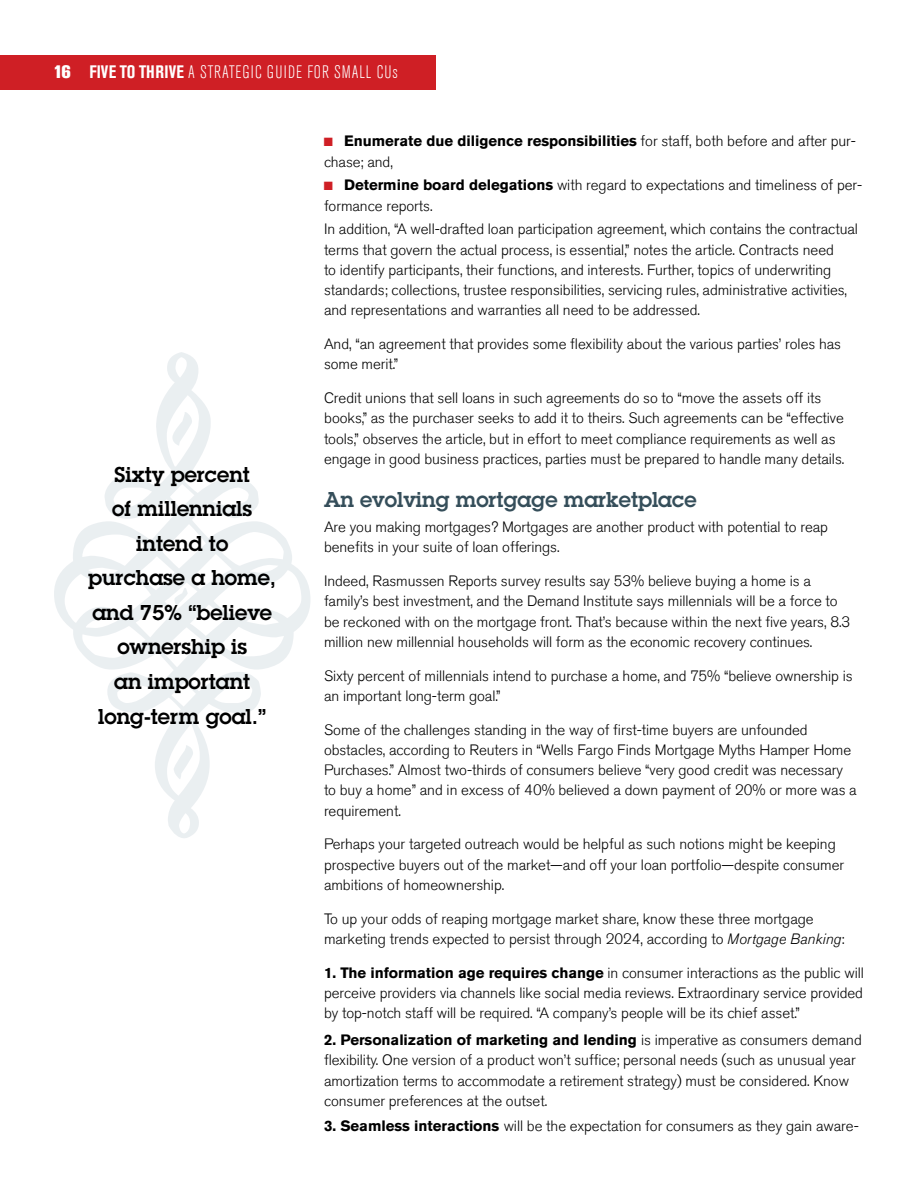
<style>
.page{position:relative;width:918px;height:1188px;background:#fff}
.page>*{position:absolute;margin:0;border:0;box-sizing:border-box;transform-origin:0 0}
.t1{font:600 21px/34.5px "Lubalin Graph Std";color:#000;text-align:center}
.t2{font:600 21px "Lubalin Graph Std";color:#354e5a}
.t3{font:300 condensed 18px "Akzidenz Grotesk Std";letter-spacing:.055em;color:#fff}
.t4{font:300 15px/20.2px "Akzidenz Grotesk Std";letter-spacing:-.005em;color:#000}
.s1{font-weight:800;font-stretch:normal}
.s2{font-weight:700}
.s3{color:#cf1f25}
.s4{font-style:italic}
</style>
<div class="page">
<div style="left:0;top:55px;width:435px;height:35px;background:#cf1f25"></div>
<svg style="left:54px;top:352px;width:256px;height:486px"></svg>
<p class="t3" style="left:54px;top:62px;width:346px"><span class="s1">16</span> <span class="s2">FIVE TO THRIVE</span> A STRATEGIC GUIDE FOR SMALL CUs</p>
<h1 class="t1" style="left:88px;top:457px;width:189px">Sixty percent<br>of millennials intend to purchase a home, and 75% “believe ownership is<br>an important long-term goal.”</h1>
<p class="t4" style="left:324px;top:131px;width:533px"><span class="s3">■</span> <span class="s2">Enumerate due diligence responsibilities</span> for staff, both before and after pur&shy;chase; and,</p>
<p class="t4" style="left:324px;top:175px;width:540px"><span class="s3">■</span> <span class="s2">Determine board delegations</span> with regard to expectations and timeliness of per&shy;formance reports.</p>
<p class="t4" style="left:324px;top:219px;width:535px">In addition, “A well-drafted loan participation agreement, which contains the contractual terms that govern the actual process, is essential,” notes the article. Contracts need<br>to identify participants, their functions, and interests. Further, topics of underwriting standards; collections, trustee responsibilities, servicing rules, administrative activities, and representations and warranties all need to be addressed.</p>
<p class="t4" style="left:324px;top:334px;width:519px">And, “an agreement that provides some flexibility about the various parties’ roles has some merit.”</p>
<p class="t4" style="left:324px;top:388px;width:522px">Credit unions that sell loans in such agreements do so to “move the assets off its books,” as the purchaser seeks to add it to theirs. Such agreements can be “effective tools,” observes the article, but in effort to meet compliance requirements as well as engage in good business practices, parties must be prepared to handle many details.</p>
<h1 class="t2" style="left:324px;top:485px;width:374px">An evolving mortgage marketplace</h1>
<p class="t4" style="left:324px;top:517px;width:506px">Are you making mortgages? Mortgages are another product with potential to reap benefits in your suite of loan offerings.</p>
<p class="t4" style="left:324px;top:571px;width:528px">Indeed, Rasmussen Reports survey results say 53% believe buying a home is a family’s best investment, and the Demand Institute says millennials will be a force to be reckoned with on the mortgage front. That’s because within the next five years, 8.3 million new millennial households will form as the economic recovery continues.</p>
<p class="t4" style="left:324px;top:666px;width:530px">Sixty percent of millennials intend to purchase a home, and 75% “believe ownership is an important long-term goal.”</p>
<p class="t4" style="left:324px;top:720px;width:534px">Some of the challenges standing in the way of first-time buyers are unfounded obstacles, according to Reuters in “Wells Fargo Finds Mortgage Myths Hamper Home Purchases.” Almost two-thirds of consumers believe “very good credit was necessary to buy a home” and in excess of 40% believed a down payment of 20% or more was a requirement.</p>
<p class="t4" style="left:324px;top:834px;width:522px">Perhaps your targeted outreach would be helpful as such notions might be keeping prospective buyers out of the market—and off your loan portfolio—despite consumer ambitions of homeownership.</p>
<p class="t4" style="left:324px;top:909px;width:522px">To up your odds of reaping mortgage market share, know these three mortgage marketing trends expected to persist through 2024, according to <span class="s4">Mortgage Banking</span>:</p>
<p class="t4" style="left:324px;top:963px;width:541px;text-align:justify"><span class="s2">1. The information age requires change</span> in consumer interactions as the public will perceive providers via channels like social media reviews. Extraordinary service provided by top-notch staff will be required. “A company’s people will be its chief asset.”</p>
<p class="t4" style="left:324px;top:1030px;width:539px"><span class="s2">2. Personalization of marketing and lending</span> is imperative as consumers demand flexibility. One version of a product won’t suffice; personal needs (such as unusual year amortization terms to accommodate a retirement strategy) must be considered. Know consumer preferences at the outset.</p>
<p class="t4" style="left:324px;top:1116px;width:536px"><span class="s2">3. Seamless interactions</span> will be the expectation for consumers as they gain aware-</p>
</div>
